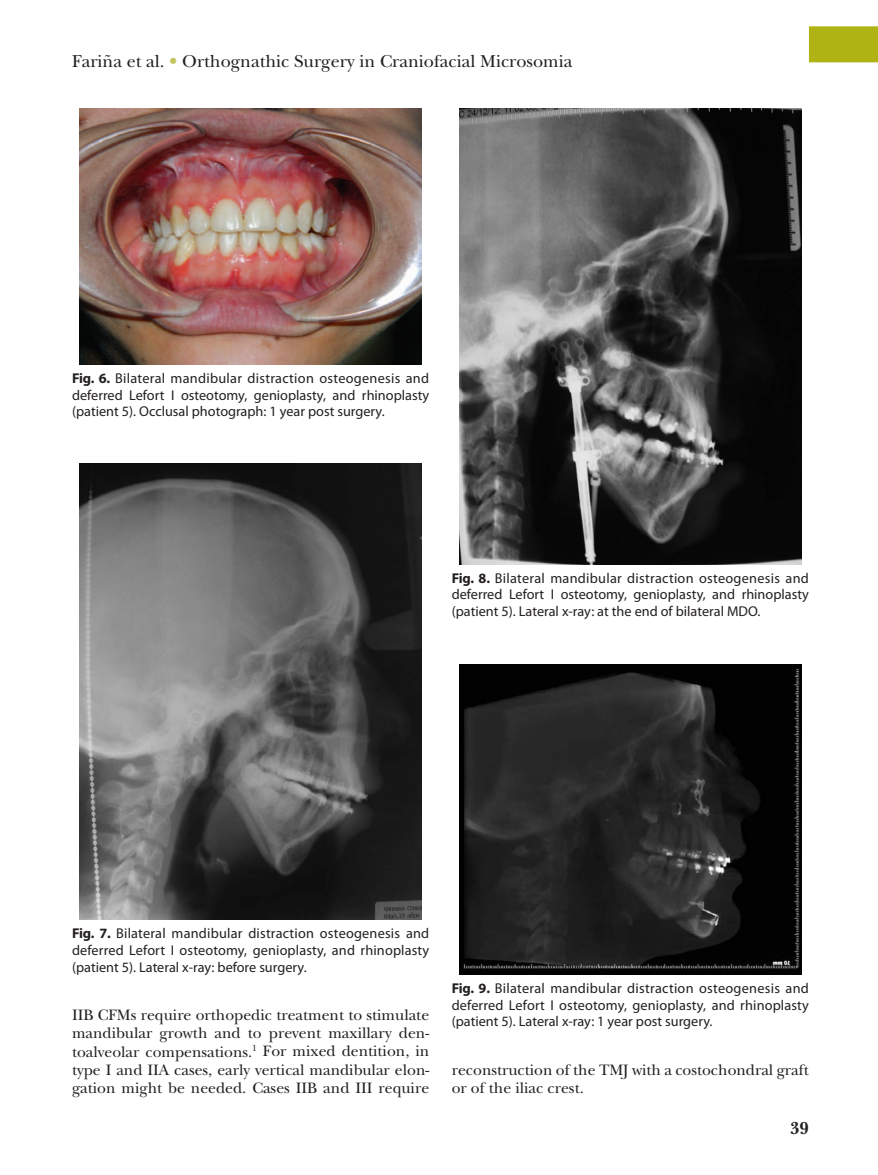
<style>
.page{position:relative;width:878px;height:1175px;background:#fff}
.page>*{position:absolute;margin:0;border:0;box-sizing:border-box;transform-origin:0 0}
.t1{font:18px "New Baskerville";color:#231f20}
.t2{font:700 18px "New Baskerville";color:#231f20}
.t3{font:15.75px/18px "New Baskerville";color:#231f20;text-align:justify}
.t4{font:14.25px/16.5px "Myriad Pro";color:#231f20;text-align:justify}
.s1{color:#c5c660}
.s2{font-weight:700}
</style>
<div class="page">
<div style="left:808px;top:26px;width:70px;height:36px;background:#afb314"></div>
<img style="left:79px;top:108px;width:343px;height:257px">
<img style="left:79px;top:464px;width:343px;height:456px">
<img style="left:459px;top:108px;width:342px;height:456px">
<img style="left:459px;top:664px;width:342px;height:310px">
<p class="t1" style="left:72px;top:51px;width:502px">Fariña et al. <span class="s1">•</span> Orthognathic Surgery in Craniofacial Microsomia</p>
<p class="t4" style="left:72px;top:370px;width:359px"><span class="s2">Fig. 6.</span> Bilateral mandibular distraction osteogenesis and deferred Lefort I osteotomy, genioplasty, and rhinoplasty (patient 5). Occlusal photograph: 1 year post surgery.</p>
<p class="t4" style="left:452px;top:569px;width:359px"><span class="s2">Fig. 8.</span> Bilateral mandibular distraction osteogenesis and deferred Lefort I osteotomy, genioplasty, and rhinoplasty (patient 5). Lateral x-ray: at the end of bilateral MDO.</p>
<p class="t4" style="left:72px;top:925px;width:359px"><span class="s2">Fig. 7.</span> Bilateral mandibular distraction osteogenesis and deferred Lefort I osteotomy, genioplasty, and rhinoplasty (patient 5). Lateral x-ray: before surgery.</p>
<p class="t3" style="left:72px;top:1006px;width:359px">IIB CFMs require orthopedic treatment to stimulate mandibular growth and to prevent maxillary den&shy;toalveolar compensations.<sup>1</sup> For mixed dentition, in type I and IIA cases, early vertical mandibular elon&shy;gation might be needed. Cases IIB and III require</p>
<p class="t4" style="left:452px;top:980px;width:359px"><span class="s2">Fig. 9.</span> Bilateral mandibular distraction osteogenesis and deferred Lefort I osteotomy, genioplasty, and rhinoplasty (patient 5). Lateral x-ray: 1 year post surgery.</p>
<p class="t3" style="left:451px;top:1061px;width:358px">reconstruction of the TMJ with a costochondral graft or of the iliac crest.</p>
<p class="t2" style="left:790px;top:1118px;width:20px">39</p>
</div>
